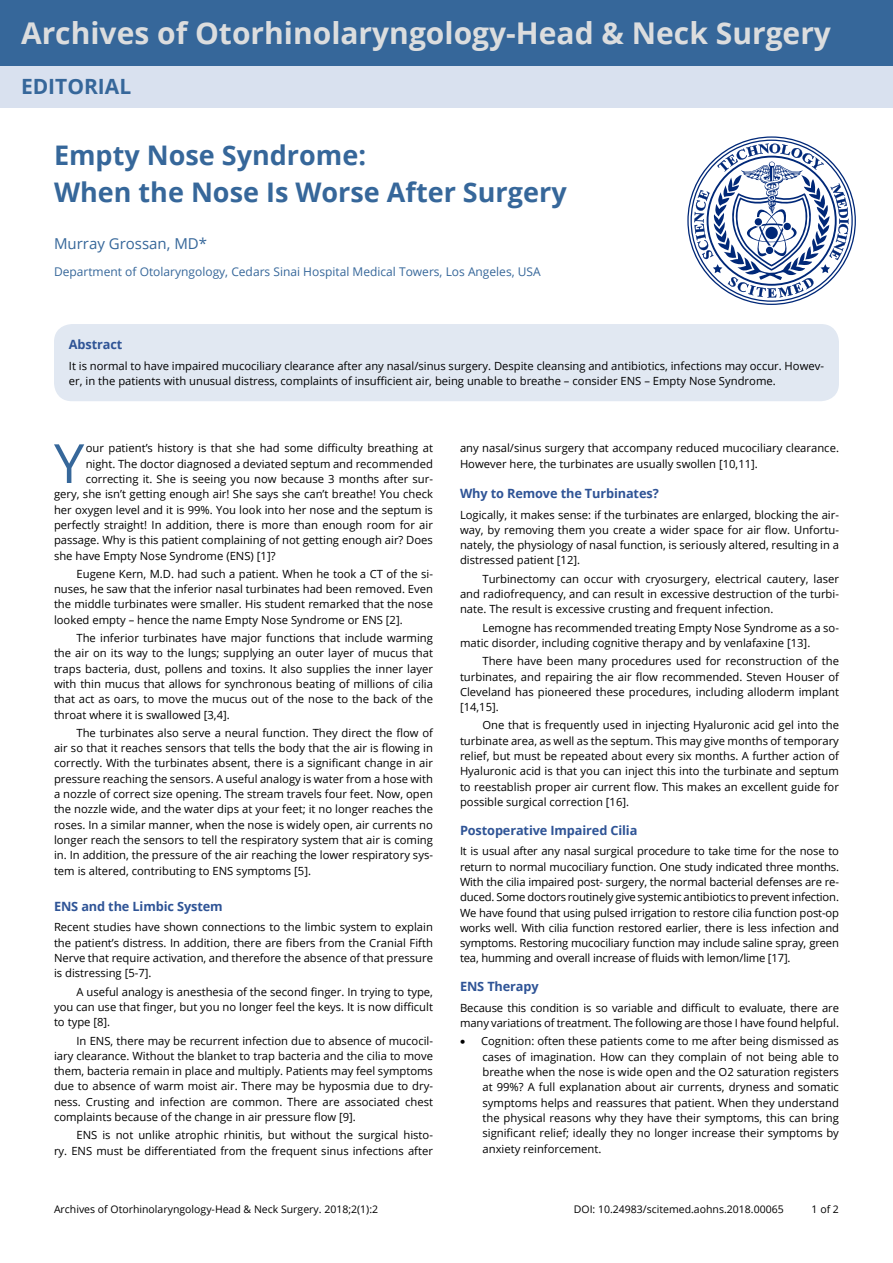
<style>
.page{position:relative;width:893px;height:1263px;background:#fff}
.page>*{position:absolute;margin:0;border:0;box-sizing:border-box;transform-origin:0 0}
.t1{font:54.15px "Open Sans";color:#36679a}
.t2{font:700 30px "Open Sans";color:#dcddde}
.t3{font:700 27px/37.5px "Open Sans";color:#36679a}
.t4{font:700 21px "Open Sans";color:#36679a}
.t5{font:15px "Open Sans";color:#36679a}
.t6{font:700 12.75px "Open Sans";letter-spacing:-.01em;color:#2f5496}
.t7{font:12px "Open Sans";color:#36679a}
.t8{font:11.25px/15.3px "Open Sans";color:#000;text-align:justify}
.t9{font:10.5px "Open Sans";color:#000}
</style>
<div class="page">
<div style="left:0;top:0;width:893px;height:67px;background:#36679a"></div>
<div style="left:0;top:67px;width:893px;height:41px;background:#d9e1ef"></div>
<svg style="left:687px;top:136px;width:169px;height:169px"></svg>
<div style="left:784px;top:223px;width:7px;height:7px;background:#002878;border-radius:50%"></div>
<div style="left:766px;top:247px;width:7px;height:7px;background:#002878;border-radius:50%"></div>
<div style="left:755px;top:218px;width:7px;height:7px;background:#002878;border-radius:50%"></div>
<div style="left:765px;top:227px;width:13px;height:12px;background:#002878;border-radius:50%"></div>
<div style="left:54px;top:324px;width:785px;height:77px;background:#e1e8f2;border-radius:18px"></div>
<h2 class="t2" style="left:21px;top:12px;width:811px">Archives of Otorhinolaryngology-Head &amp; Neck Surgery</h2>
<h3 class="t4" style="left:21px;top:72px;width:112px">EDITORIAL</h3>
<h3 class="t3" style="left:54px;top:135px;width:514px">Empty Nose Syndrome:<br>When the Nose Is Worse After Surgery</h3>
<h3 class="t5" style="left:54px;top:233px;width:155px">Murray Grossan, MD*</h3>
<p class="t7" style="left:54px;top:263px;width:488px">Department of Otolaryngology, Cedars Sinai Hospital Medical Towers, Los Angeles, USA</p>
<p class="t6" style="left:69px;top:335px;width:55px">Abstract</p>
<p class="t8" style="left:69px;top:358px;width:757px">It is normal to have impaired mucociliary clearance after any nasal/sinus surgery. Despite cleansing and antibiotics, infections may occur. Howev&shy;er, in the patients with unusual distress, complaints of insufficient air, being unable to breathe – consider ENS – Empty Nose Syndrome.</p>
<h1 class="t1" style="left:54px;top:426px;width:32px">Y</h1>
<p class="t8" style="left:86px;top:440px;width:349px">our patient’s history is that she had some difficulty breathing at</p>
<p class="t8" style="left:86px;top:456px;width:349px">night. The doctor diagnosed a deviated septum and recommended</p>
<p class="t8" style="left:86px;top:471px;width:349px">correcting it. She is seeing you now because 3 months after sur-</p>
<p class="t8" style="left:54px;top:486px;width:380px">gery, she isn’t getting enough air! She says she can’t breathe! You check</p>
<p class="t8" style="left:54px;top:502px;width:380px">her oxygen level and it is 99%. You look into her nose and the septum is</p>
<p class="t8" style="left:54px;top:517px;width:380px">perfectly straight! In addition, there is more than enough room for air</p>
<p class="t8" style="left:54px;top:532px;width:380px">passage. Why is this patient complaining of not getting enough air? Does</p>
<p class="t8" style="left:54px;top:547px;width:223px">she have Empty Nose Syndrome (ENS) [1]?</p>
<p class="t8" style="left:54px;top:566px;width:380px;text-indent:22px">Eugene Kern, M.D. had such a patient. When he took a CT of the si&shy;nuses, he saw that the inferior nasal turbinates had been removed. Even the middle turbinates were smaller. His student remarked that the nose looked empty – hence the name Empty Nose Syndrome or ENS [2].</p>
<p class="t8" style="left:54px;top:630px;width:380px;text-indent:22px">The inferior turbinates have major functions that include warming the air on its way to the lungs; supplying an outer layer of mucus that traps bacteria, dust, pollens and toxins. It also supplies the inner layer with thin mucus that allows for synchronous beating of millions of cilia that act as oars, to move the mucus out of the nose to the back of the throat where it is swallowed [3,4].</p>
<p class="t8" style="left:54px;top:725px;width:380px;text-indent:22px">The turbinates also serve a neural function. They direct the flow of air so that it reaches sensors that tells the body that the air is flowing in correctly. With the turbinates absent, there is a significant change in air pressure reaching the sensors. A useful analogy is water from a hose with a nozzle of correct size opening. The stream travels four feet. Now, open the nozzle wide, and the water dips at your feet; it no longer reaches the roses. In a similar manner, when the nose is widely open, air currents no longer reach the sensors to tell the respiratory system that air is coming in. In addition, the pressure of the air reaching the lower respiratory sys&shy;tem is altered, contributing to ENS symptoms [5].</p>
<p class="t6" style="left:54px;top:897px;width:170px">ENS and the Limbic System</p>
<p class="t8" style="left:54px;top:919px;width:380px">Recent studies have shown connections to the limbic system to explain the patient’s distress. In addition, there are fibers from the Cranial Fifth Nerve that require activation, and therefore the absence of that pressure is distressing [5-7].</p>
<p class="t8" style="left:54px;top:983px;width:380px;text-indent:22px">A useful analogy is anesthesia of the second finger. In trying to type, you can use that finger, but you no longer feel the keys. It is now difficult to type [8].</p>
<p class="t8" style="left:54px;top:1032px;width:380px;text-indent:22px">In ENS, there may be recurrent infection due to absence of mucocil&shy;iary clearance. Without the blanket to trap bacteria and the cilia to move them, bacteria remain in place and multiply. Patients may feel symptoms due to absence of warm moist air. There may be hyposmia due to dry&shy;ness. Crusting and infection are common. There are associated chest complaints because of the change in air pressure flow [9].</p>
<p class="t8" style="left:54px;top:1127px;width:380px;text-align:right">ENS is not unlike atrophic rhinitis, but without the surgical histo-<br>ry. ENS must be differentiated from the frequent sinus infections after</p>
<p class="t8" style="left:460px;top:440px;width:380px">any nasal/sinus surgery that accompany reduced mucociliary clearance.<br>However here, the turbinates are usually swollen [10,11].</p>
<p class="t6" style="left:460px;top:484px;width:200px">Why to Remove the Turbinates?</p>
<p class="t8" style="left:460px;top:506px;width:380px">Logically, it makes sense: if the turbinates are enlarged, blocking the air&shy;way, by removing them you create a wider space for air flow. Unfortu&shy;nately, the physiology of nasal function, is seriously altered, resulting in a distressed patient [12].</p>
<p class="t8" style="left:460px;top:571px;width:380px;text-indent:22px">Turbinectomy can occur with cryosurgery, electrical cautery, laser and radiofrequency, and can result in excessive destruction of the turbi&shy;nate. The result is excessive crusting and frequent infection.</p>
<p class="t8" style="left:460px;top:620px;width:380px;text-indent:22px">Lemogne has recommended treating Empty Nose Syndrome as a so&shy;matic disorder, including cognitive therapy and by venlafaxine [13].</p>
<p class="t8" style="left:460px;top:653px;width:380px;text-indent:22px">There have been many procedures used for reconstruction of the turbinates, and repairing the air flow recommended. Steven Houser of Cleveland has pioneered these procedures, including alloderm implant [14,15].</p>
<p class="t8" style="left:460px;top:717px;width:380px;text-indent:22px">One that is frequently used in injecting Hyaluronic acid gel into the turbinate area, as well as the septum. This may give months of temporary relief, but must be repeated about every six months. A further action of Hyaluronic acid is that you can inject this into the turbinate and septum to reestablish proper air current flow. This makes an excellent guide for possible surgical correction [16].</p>
<p class="t6" style="left:460px;top:821px;width:179px">Postoperative Impaired Cilia</p>
<p class="t8" style="left:460px;top:843px;width:381px">It is usual after any nasal surgical procedure to take time for the nose to return to normal mucociliary function. One study indicated three months.<br>With the cilia impaired post- surgery, the normal bacterial defenses are re&shy;duced. Some doctors routinely give systemic antibiotics to prevent infection.<br>We have found that using pulsed irrigation to restore cilia function post-op works well. With cilia function restored earlier, there is less infection and symptoms. Restoring mucociliary function may include saline spray, green tea, humming and overall increase of fluids with lemon/lime [17].</p>
<p class="t6" style="left:460px;top:978px;width:80px">ENS Therapy</p>
<p class="t8" style="left:460px;top:1000px;width:381px">Because this condition is so variable and difficult to evaluate, there are many variations of treatment. The following are those I have found helpful.</p>
<p class="t8" style="left:482px;top:1033px;width:358px;text-indent:-22px">• Cognition: often these patients come to me after being dismissed as cases of imagination. How can they complain of not being able to breathe when the nose is wide open and the O2 saturation registers at 99%? A full explanation about air currents, dryness and somatic symptoms helps and reassures that patient. When they understand the physical reasons why they have their symptoms, this can bring significant relief; ideally they no longer increase their symptoms by anxiety reinforcement.</p>
<p class="t9" style="left:54px;top:1201px;width:326px">Archives of Otorhinolaryngology-Head &amp; Neck Surgery. 2018;2(1):2</p>
<p class="t9" style="left:574px;top:1201px;width:211px">DOI: 10.24983/scitemed.aohns.2018.00065</p>
<p class="t9" style="left:812px;top:1201px;width:29px">1 of 2</p>
</div>
